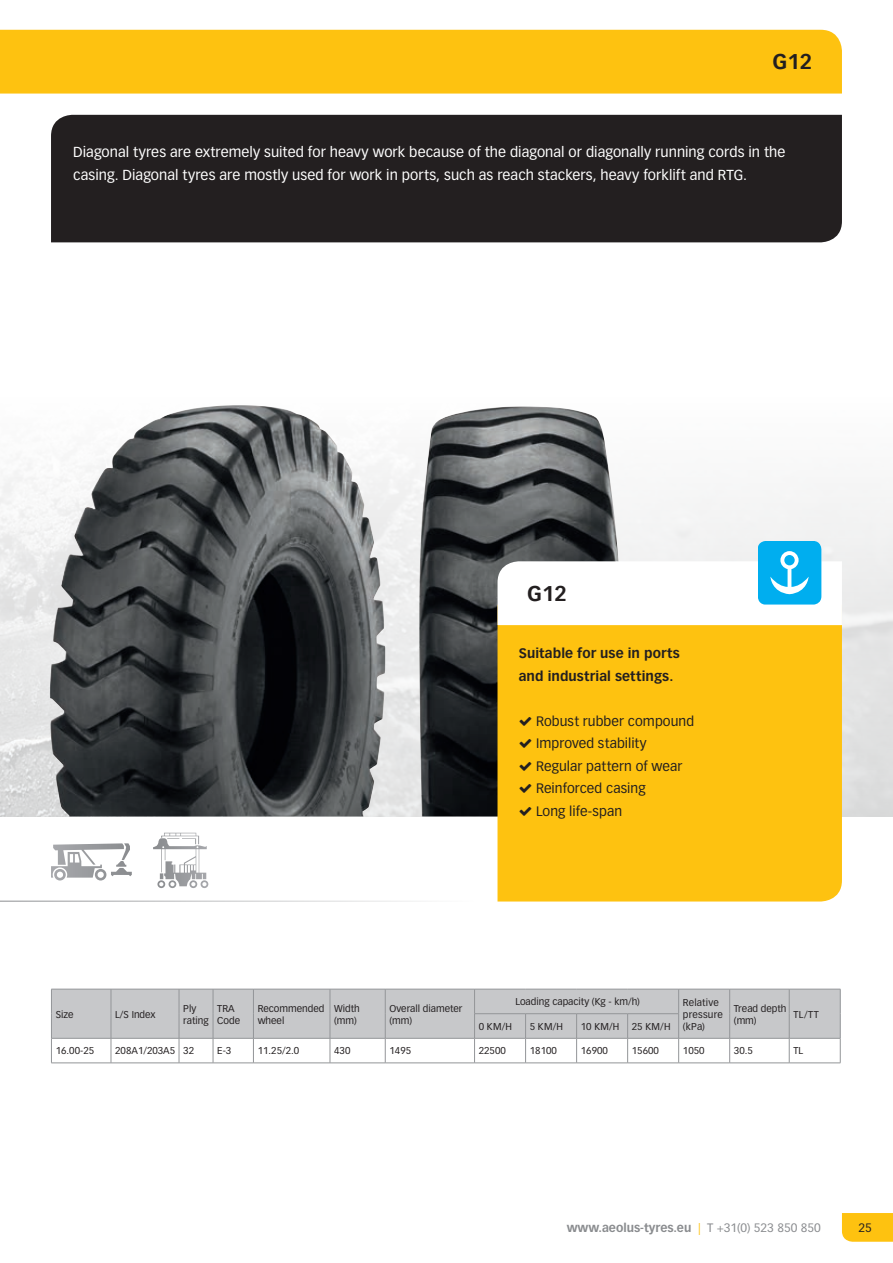
<style>
.page{position:relative;width:893px;height:1263px;background:#fff}
.page>*{position:absolute;margin:0;border:0;box-sizing:border-box;transform-origin:0 0}
.t1{font:700 21px "Vectora LT Std";color:#231f20}
.Intro_band_groot{font:14.25px/22.5px "Vectora LT Std";letter-spacing:.005em;color:#fff}
.Platte_tekst_Wit{font:13.5px "Vectora LT Std";letter-spacing:.005em;color:#231f20}
.Platte_tekst_Wit-2{font:700 13.5px/22.5px "Vectora LT Std";letter-spacing:.01em;color:#231f20}
.t2{font:700 12px "Vectora LT Std";color:#8a8c8f}
.t3{font:12px "Vectora LT Std";color:#231f20}
.Platte_tekst{font:9.75px/12px "Vectora LT Std";color:#231f20}
.s1{font-weight:400;color:#fec210}
.s2{font-weight:400}
</style>
<div class="page">
<img style="left:0;top:405px;width:893px;height:411px">
<div style="left:0;top:30px;width:842px;height:64px;background:#fec210"></div>
<div style="left:51px;top:115px;width:791px;height:127px;background:#231f20"></div>
<img style="left:418px;top:406px;width:210px;height:410px">
<img style="left:50px;top:407px;width:335px;height:409px">
<div style="left:497px;top:625px;width:345px;height:276px;background:#fec210"></div>
<svg style="left:51px;top:989px;width:790px;height:74px"></svg>
<hr style="left:51px;top:1063px;width:60px;height:1px;background:#939598">
<hr style="left:111px;top:1063px;width:68px;height:1px;background:#939598">
<hr style="left:179px;top:1063px;width:34px;height:1px;background:#939598">
<hr style="left:213px;top:1063px;width:40px;height:1px;background:#939598">
<hr style="left:253px;top:1063px;width:77px;height:1px;background:#939598">
<hr style="left:330px;top:1063px;width:55px;height:1px;background:#939598">
<hr style="left:385px;top:1063px;width:90px;height:1px;background:#939598">
<hr style="left:475px;top:1063px;width:51px;height:1px;background:#939598">
<hr style="left:526px;top:1063px;width:51px;height:1px;background:#939598">
<hr style="left:577px;top:1063px;width:51px;height:1px;background:#939598">
<hr style="left:628px;top:1063px;width:51px;height:1px;background:#939598">
<hr style="left:679px;top:1063px;width:51px;height:1px;background:#939598">
<hr style="left:730px;top:1063px;width:59px;height:1px;background:#939598">
<hr style="left:789px;top:1063px;width:51px;height:1px;background:#939598">
<hr style="left:0;top:901px;width:474px;height:1px;background:#8a8c8f">
<svg style="left:51px;top:843px;width:81px;height:37px"></svg>
<svg style="left:153px;top:833px;width:55px;height:55px"></svg>
<svg style="left:497px;top:541px;width:345px;height:84px"></svg>
<svg style="left:842px;top:1213px;width:51px;height:29px"></svg>
<svg style="left:520px;top:717px;width:11px;height:9px"></svg>
<svg style="left:520px;top:739px;width:11px;height:9px"></svg>
<svg style="left:520px;top:762px;width:11px;height:9px"></svg>
<svg style="left:520px;top:784px;width:11px;height:9px"></svg>
<svg style="left:520px;top:807px;width:11px;height:9px"></svg>
<p class="t1" style="left:772px;top:49px;width:41px">G12</p>
<p class="Intro_band_groot" style="left:73px;top:141px;width:714px">Diagonal tyres are extremely suited for heavy work because of the diagonal or diagonally running cords in the casing. Diagonal tyres are mostly used for work in ports, such as reach stackers, heavy forklift and RTG.</p>
<p class="t1" style="left:527px;top:580px;width:41px">G12</p>
<p class="Platte_tekst_Wit-2" style="left:519px;top:642px;width:162px">Suitable for use in ports and industrial settings.</p>
<p class="Platte_tekst_Wit" style="left:536px;top:713px;width:160px">Robust rubber compound</p>
<p class="Platte_tekst_Wit" style="left:536px;top:735px;width:112px">Improved stability</p>
<p class="Platte_tekst_Wit" style="left:536px;top:758px;width:148px">Regular pattern of wear</p>
<p class="Platte_tekst_Wit" style="left:536px;top:780px;width:111px">Reinforced casing</p>
<p class="Platte_tekst_Wit" style="left:536px;top:803px;width:88px">Long life-span</p>
<p class="Platte_tekst" style="left:56px;top:1008px;width:19px">Size</p>
<p class="Platte_tekst" style="left:115px;top:1008px;width:42px">L/S Index</p>
<p class="Platte_tekst" style="left:183px;top:1002px;width:27px">Ply rating</p>
<p class="Platte_tekst" style="left:217px;top:1002px;width:24px">TRA<br>Code</p>
<p class="Platte_tekst" style="left:258px;top:1002px;width:68px">Recommended wheel</p>
<p class="Platte_tekst" style="left:334px;top:1002px;width:27px">Width (mm)</p>
<p class="Platte_tekst" style="left:389px;top:1002px;width:75px">Overall diameter (mm)</p>
<p class="Platte_tekst" style="left:515px;top:996px;width:126px">Loading capacity (Kg - km/h)</p>
<p class="Platte_tekst" style="left:683px;top:996px;width:41px">Relative pressure (kPa)</p>
<p class="Platte_tekst" style="left:734px;top:1002px;width:54px">Tread depth (mm)</p>
<p class="Platte_tekst" style="left:793px;top:1008px;width:27px">TL/TT</p>
<p class="Platte_tekst" style="left:479px;top:1020px;width:35px">0 KM/H</p>
<p class="Platte_tekst" style="left:530px;top:1020px;width:35px">5 KM/H</p>
<p class="Platte_tekst" style="left:581px;top:1020px;width:40px">10 KM/H</p>
<p class="Platte_tekst" style="left:632px;top:1020px;width:40px">25 KM/H</p>
<p class="Platte_tekst" style="left:56px;top:1045px;width:40px">16.00-25</p>
<p class="Platte_tekst" style="left:115px;top:1045px;width:61px">208A1/203A5</p>
<p class="Platte_tekst" style="left:183px;top:1045px;width:12px">32</p>
<p class="Platte_tekst" style="left:217px;top:1045px;width:16px">E-3</p>
<p class="Platte_tekst" style="left:258px;top:1045px;width:43px">11.25/2.0</p>
<p class="Platte_tekst" style="left:334px;top:1045px;width:18px">430</p>
<p class="Platte_tekst" style="left:389px;top:1045px;width:23px">1495</p>
<p class="Platte_tekst" style="left:479px;top:1045px;width:29px">22500</p>
<p class="Platte_tekst" style="left:530px;top:1045px;width:29px">18100</p>
<p class="Platte_tekst" style="left:581px;top:1045px;width:29px">16900</p>
<p class="Platte_tekst" style="left:632px;top:1045px;width:29px">15600</p>
<p class="Platte_tekst" style="left:683px;top:1045px;width:23px">1050</p>
<p class="Platte_tekst" style="left:734px;top:1045px;width:20px">30.5</p>
<p class="Platte_tekst" style="left:793px;top:1045px;width:11px">TL</p>
<p class="t2" style="left:567px;top:1220px;width:255px">www.aeolus-tyres.eu <span class="s1">|</span> <span class="s2">T +31(0) 523 850 850</span></p>
<p class="t3" style="left:858px;top:1220px;width:15px">25</p>
</div>
